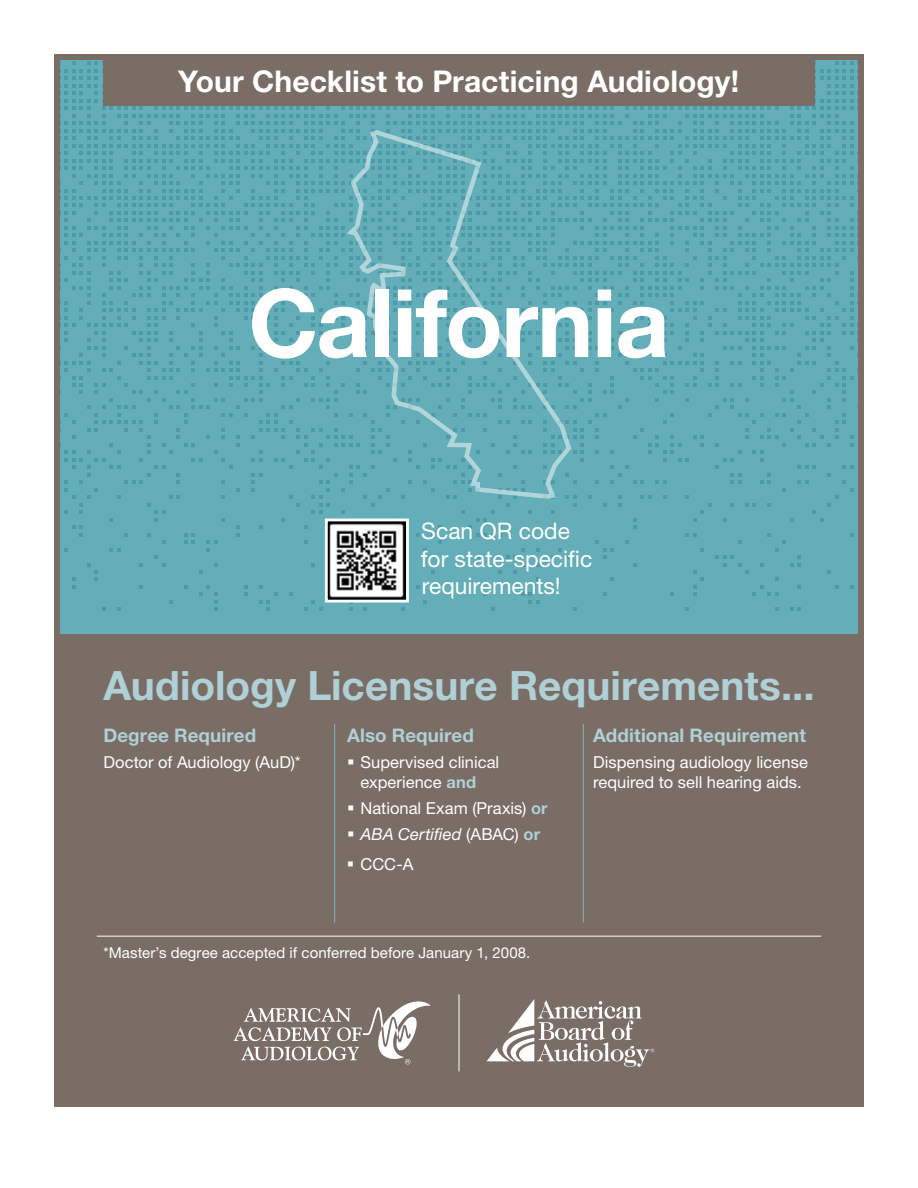
<style>
.page{position:relative;width:918px;height:1188px;background:#fff}
.page>*{position:absolute;margin:0;border:0;box-sizing:border-box;transform-origin:0 0}
.t1{font:700 94.5px "Helvetica Neue LT Std";letter-spacing:-.015em;color:#fff}
.t2{font:700 40.5px "Helvetica Neue LT Std";letter-spacing:.005em;color:#afd0d6}
.t3{font:700 30px "Helvetica Neue LT Std";color:#fff}
.t4{font:22.8px/27.3px "Helvetica Neue LT Std";color:#fff}
.t5{font:700 18.75px "Helvetica Neue LT Std";letter-spacing:.005em;color:#afd0d6}
.t6{font:16.5px/19.5px "Helvetica Neue LT Std";color:#fff}
.t7{font:15px "Helvetica Neue LT Std";letter-spacing:.005em;color:#fff}
.s1{font-weight:700;color:#afd0d6}
.s2{font-style:italic}
</style>
<div class="page">
<div style="left:54px;top:54px;width:810px;height:605px;background:#63aeb8"></div>
<div style="left:54px;top:634px;width:810px;height:473px;background:#7a6d65"></div>
<svg style="left:57px;top:54px;width:804px;height:557px"></svg>
<svg style="left:233px;top:1001px;width:198px;height:63px"></svg>
<svg style="left:487px;top:999px;width:168px;height:68px"></svg>
<hr style="left:459px;top:994px;width:1px;height:77px;background:#fff">
<hr style="left:334px;top:724px;width:1px;height:198px;background:#7db8c1">
<hr style="left:583px;top:724px;width:1px;height:198px;background:#7db8c1">
<div style="left:103px;top:54px;width:711px;height:52px;background:#7a6d65"></div>
<svg style="left:345px;top:129px;width:228px;height:371px"></svg>
<hr style="left:97px;top:936px;width:724px;height:1px;background:#fff">
<h3 class="t3" style="left:178px;top:63px;width:562px">Your Checklist to Practicing Audiology!</h3>
<h1 class="t1" style="left:248px;top:265px;width:423px">California</h1>
<h3 class="t4" style="left:421px;top:517px;width:173px">Scan QR code for state-specific requirements!</h3>
<h2 class="t2" style="left:103px;top:661px;width:713px">Audiology Licensure Requirements...</h2>
<p class="t5" style="left:593px;top:724px;width:214px">Additional Requirement</p>
<p class="t6" style="left:593px;top:753px;width:216px">Dispensing audiology license required to sell hearing aids.</p>
<p class="t5" style="left:103px;top:724px;width:154px">Degree Required</p>
<p class="t6" style="left:103px;top:753px;width:199px">Doctor of Audiology (AuD)*</p>
<p class="t5" style="left:347px;top:724px;width:128px">Also Required</p>
<p class="t6" style="left:361px;top:753px;width:140px">Supervised clinical experience <span class="s1">and</span></p>
<p class="t6" style="left:361px;top:795px;width:189px;line-height:26.2px">National Exam (Praxis) <span class="s1">or<br></span><span class="s2">ABA Certified</span> (ABAC) <span class="s1">or</span></p>
<p class="t6" style="left:360px;top:854px;width:54px">CCC-A</p>
<p class="t7" style="left:103px;top:943px;width:428px">*Master’s degree accepted if conferred before January 1, 2008.</p>
</div>
